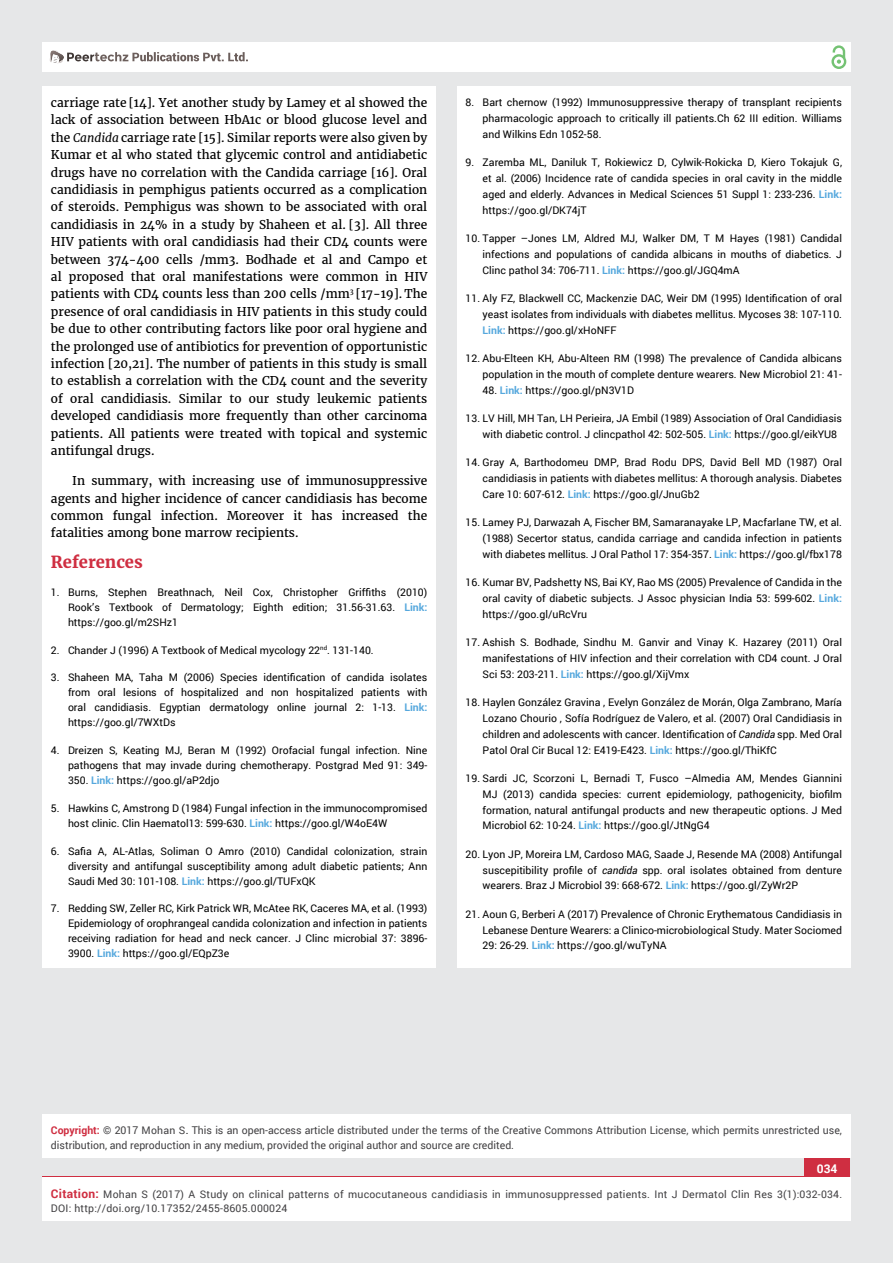
<style>
.page{position:relative;width:893px;height:1263px;background:#e6e7e8}
.page>*{position:absolute;margin:0;border:0;box-sizing:border-box;transform-origin:0 0}
.t1{font:700 16.5px "Merriweather";color:#cf2e41}
.t2{font:12px/17.4px "Merriweather";color:#000;text-align:justify}
.t3{font:700 12px "Roboto";color:#fff}
.t4{font:10.65px/15.3px "Roboto";color:#414042}
.t5{font:10.5px/15.8px "Roboto";color:#000;text-align:justify}
.t6{font:10.5px/13.5px "Roboto";letter-spacing:.02em;color:#414042}
.s1{font-style:italic}
.s2{font-weight:700;color:#56a8dd}
.s3{font-weight:700;color:#cf2e41}
.s4{font-size:10.5px}
.s5{color:#0e0e0e}
.s6{font-weight:700;font-size:12px;color:#cf2e41}
</style>
<div class="page">
<div style="left:42px;top:43px;width:808px;height:29px;background:#fff"></div>
<div style="left:831px;top:54px;width:15px;height:15px;border:2px solid #74c273;border-radius:50%"></div>
<svg style="left:831px;top:45px;width:15px;height:19px"></svg>
<div style="left:804px;top:1157px;width:46px;height:43px;background:#cf2e41"></div>
<svg style="left:49px;top:50px;width:199px;height:14px"></svg>
<div style="left:42px;top:1177px;width:809px;height:43px;background:#fff"></div>
<div style="left:42px;top:1114px;width:808px;height:44px;background:#fff"></div>
<div style="left:42px;top:87px;width:394px;height:881px;background:#fff"></div>
<div style="left:457px;top:87px;width:393px;height:881px;background:#fff"></div>
<p class="t2" style="left:51px;top:94px;width:378px">carriage rate [14]. Yet another study by Lamey et al showed the lack of association between HbA1c or blood glucose level and the <span class="s1">Candida</span> carriage rate [15]. Similar reports were also given by Kumar et al who stated that glycemic control and antidiabetic drugs have no correlation with the Candida carriage [16]. Oral candidiasis in pemphigus patients occurred as a complication of steroids. Pemphigus was shown to be associated with oral candidiasis in 24% in a study by Shaheen et al. [3]. All three HIV patients with oral candidiasis had their CD4 counts were between 374-400 cells /mm3. Bodhade et al and Campo et al proposed that oral manifestations were common in HIV patients with CD4 counts less than 200 cells /mm<sup>3</sup> [17-19]. The presence of oral candidiasis in HIV patients in this study could be due to other contributing factors like poor oral hygiene and the prolonged use of antibiotics for prevention of opportunistic infection [20,21]. The number of patients in this study is small to establish a correlation with the CD4 count and the severity of oral candidiasis. Similar to our study leukemic patients developed candidiasis more frequently than other carcinoma patients. All patients were treated with topical and systemic antifungal drugs.</p>
<p class="t2" style="left:51px;top:472px;width:378px;text-indent:21px">In summary, with increasing use of immunosuppressive agents and higher incidence of cancer candidiasis has become common fungal infection. Moreover it has increased the fatalities among bone marrow recipients.</p>
<h1 class="t1" style="left:51px;top:552px;width:93px">References</h1>
<p class="t5" style="left:68px;top:584px;width:361px;line-height:15px;text-indent:-17px">1. Burns, Stephen Breathnach, Neil Cox, Christopher Griffiths (2010)<br>Rook’s Textbook of Dermatology; Eighth edition; 31.56-31.63. <span class="s2">Link: </span>https://goo.gl/m2SHz1</p>
<p class="t5" style="left:51px;top:642px;width:324px">2. Chander J (1996) A Textbook of Medical mycology 22<sup>nd</sup>. 131-140.</p>
<p class="t5" style="left:68px;top:670px;width:361px;line-height:15px;text-indent:-17px">3. Shaheen MA, Taha M (2006) Species identification of candida isolates from oral lesions of hospitalized and non hospitalized patients with oral candidiasis. Egyptian dermatology online journal 2: 1-13. <span class="s2">Link: </span>https://goo.gl/7WXtDs</p>
<p class="t5" style="left:68px;top:743px;width:361px;line-height:15px;text-indent:-17px">4. Dreizen S, Keating MJ, Beran M (1992) Orofacial fungal infection. Nine pathogens that may invade during chemotherapy. Postgrad Med 91: 349- 350. <span class="s2">Link:</span> https://goo.gl/aP2djo</p>
<p class="t5" style="left:68px;top:800px;width:361px;line-height:15px;text-indent:-17px">5. Hawkins C, Amstrong D (1984) Fungal infection in the immunocompromised host clinic. Clin Haematol13: 599-630. <span class="s2">Link:</span> https://goo.gl/W4oE4W</p>
<p class="t5" style="left:68px;top:843px;width:361px;line-height:15px;text-indent:-17px">6. Safia A, AL-Atlas, Soliman O Amro (2010) Candidal colonization, strain diversity and antifungal susceptibility among adult diabetic patients; Ann Saudi Med 30: 101-108. <span class="s2">Link:</span> https://goo.gl/TUFxQK</p>
<p class="t5" style="left:68px;top:901px;width:361px;line-height:15px;text-indent:-17px">7. Redding SW, Zeller RC, Kirk Patrick WR, McAtee RK, Caceres MA, et al. (1993)<br>Epidemiology of orophrangeal candida colonization and infection in patients receiving radiation for head and neck cancer. J Clinc microbial 37: 3896- 3900. <span class="s2">Link:</span> https://goo.gl/EQpZ3e</p>
<p class="t5" style="left:483px;top:94px;width:361px;text-indent:-17px">8. Bart chernow (1992) Immunosuppressive therapy of transplant recipients pharmacologic approach to critically ill patients.Ch 62 III edition. Williams and Wilkins Edn 1052-58.</p>
<p class="t5" style="left:483px;top:154px;width:361px;text-indent:-17px">9. Zaremba ML, Daniluk T, Rokiewicz D, Cylwik-Rokicka D, Kiero Tokajuk G, et al. (2006) Incidence rate of candida species in oral cavity in the middle aged and elderly. Advances in Medical Sciences 51 Suppl 1: 233-236. <span class="s2">Link: </span>https://goo.gl/DK74jT</p>
<p class="t5" style="left:483px;top:230px;width:361px;text-indent:-17px">10. Tapper –Jones LM, Aldred MJ, Walker DM, T M Hayes (1981) Candidal infections and populations of candida albicans in mouths of diabetics. J Clinc pathol 34: 706-711. <span class="s2">Link:</span> https://goo.gl/JGQ4mA</p>
<p class="t5" style="left:483px;top:290px;width:361px;text-indent:-17px">11. Aly FZ, Blackwell CC, Mackenzie DAC, Weir DM (1995) Identification of oral yeast isolates from individuals with diabetes mellitus. Mycoses 38: 107-110.<br><span class="s2">Link:</span> https://goo.gl/xHoNFF</p>
<p class="t5" style="left:466px;top:350px;width:378px;text-align:right">12. Abu-Elteen KH, Abu-Alteen RM (1998) The prevalence of Candida albicans population in the mouth of complete denture wearers. New Microbiol 21: 41-</p>
<p class="t5" style="left:483px;top:382px;width:153px">48. <span class="s2">Link:</span> https://goo.gl/pN3V1D</p>
<p class="t5" style="left:483px;top:410px;width:361px;text-indent:-17px">13. LV Hill, MH Tan, LH Perieira, JA Embil (1989) Association of Oral Candidiasis with diabetic control. J clincpathol 42: 502-505. <span class="s2">Link:</span> https://goo.gl/eikYU8</p>
<p class="t5" style="left:483px;top:454px;width:361px;text-indent:-17px">14. Gray A, Barthodomeu DMP, Brad Rodu DPS, David Bell MD (1987) Oral candidiasis in patients with diabetes mellitus: A thorough analysis. Diabetes Care 10: 607-612. <span class="s2">Link:</span> https://goo.gl/JnuGb2</p>
<p class="t5" style="left:483px;top:514px;width:361px;text-indent:-17px">15. Lamey PJ, Darwazah A, Fischer BM, Samaranayake LP, Macfarlane TW, et al. (1988) Secertor status, candida carriage and candida infection in patients with diabetes mellitus. J Oral Pathol 17: 354-357. <span class="s2">Link:</span> https://goo.gl/fbx178</p>
<p class="t5" style="left:483px;top:574px;width:361px;text-indent:-17px">16. Kumar BV, Padshetty NS, Bai KY, Rao MS (2005) Prevalence of Candida in the oral cavity of diabetic subjects. J Assoc physician India 53: 599-602. <span class="s2">Link: </span>https://goo.gl/uRcVru</p>
<p class="t5" style="left:483px;top:634px;width:361px;text-indent:-17px">17. Ashish S. Bodhade, Sindhu M. Ganvir and Vinay K. Hazarey (2011) Oral manifestations of HIV infection and their correlation with CD4 count. J Oral Sci 53: 203-211. <span class="s2">Link:</span> https://goo.gl/XijVmx</p>
<p class="t5" style="left:483px;top:694px;width:361px;text-indent:-17px">18. Haylen González Gravina , Evelyn González de Morán, Olga Zambrano, María Lozano Chourio , Sofía Rodríguez de Valero, et al. (2007) Oral Candidiasis in children and adolescents with cancer. Identification of <span class="s1">Candida</span> spp. Med Oral Patol Oral Cir Bucal 12: E419-E423. <span class="s2">Link:</span> https://goo.gl/ThiKfC</p>
<p class="t5" style="left:483px;top:770px;width:361px;text-indent:-17px">19. Sardi JC, Scorzoni L, Bernadi T, Fusco –Almedia AM, Mendes Giannini MJ (2013) candida species: current epidemiology, pathogenicity, biofilm formation, natural antifungal products and new therapeutic options. J Med Microbiol 62: 10-24. <span class="s2">Link:</span> https://goo.gl/JtNgG4</p>
<p class="t5" style="left:483px;top:846px;width:361px;text-indent:-17px">20. Lyon JP, Moreira LM, Cardoso MAG, Saade J, Resende MA (2008) Antifungal suscepitibility profile of <span class="s1">candida</span> spp. oral isolates obtained from denture wearers. Braz J Microbiol 39: 668-672. <span class="s2">Link:</span> https://goo.gl/ZyWr2P</p>
<p class="t5" style="left:483px;top:906px;width:361px;text-indent:-17px">21. Aoun G, Berberi A (2017) Prevalence of Chronic Erythematous Candidiasis in Lebanese Denture Wearers: a Clinico-microbiological Study. Mater Sociomed 29: 26-29. <span class="s2">Link:</span> https://goo.gl/wuTyNA</p>
<p class="t4" style="left:51px;top:1122px;width:792px"><span class="s3">Copyright:</span> © 2017 <span class="s4">Mohan S</span><span class="s5">.</span> This is an open-access article distributed under the terms of the Creative Commons Attribution License, which permits unrestricted use, distribution, and reproduction in any medium, provided the original author and source are credited.</p>
<p class="t3" style="left:817px;top:1161px;width:22px">034</p>
<p class="t6" style="left:51px;top:1188px;width:793px"><span class="s6">Citation:</span> Mohan S (2017) A Study on clinical patterns of mucocutaneous candidiasis in immunosuppressed patients. Int J Dermatol Clin Res 3(1):032-034.<br>DOI: http://doi.org/10.17352/2455-8605.000024</p>
</div>
